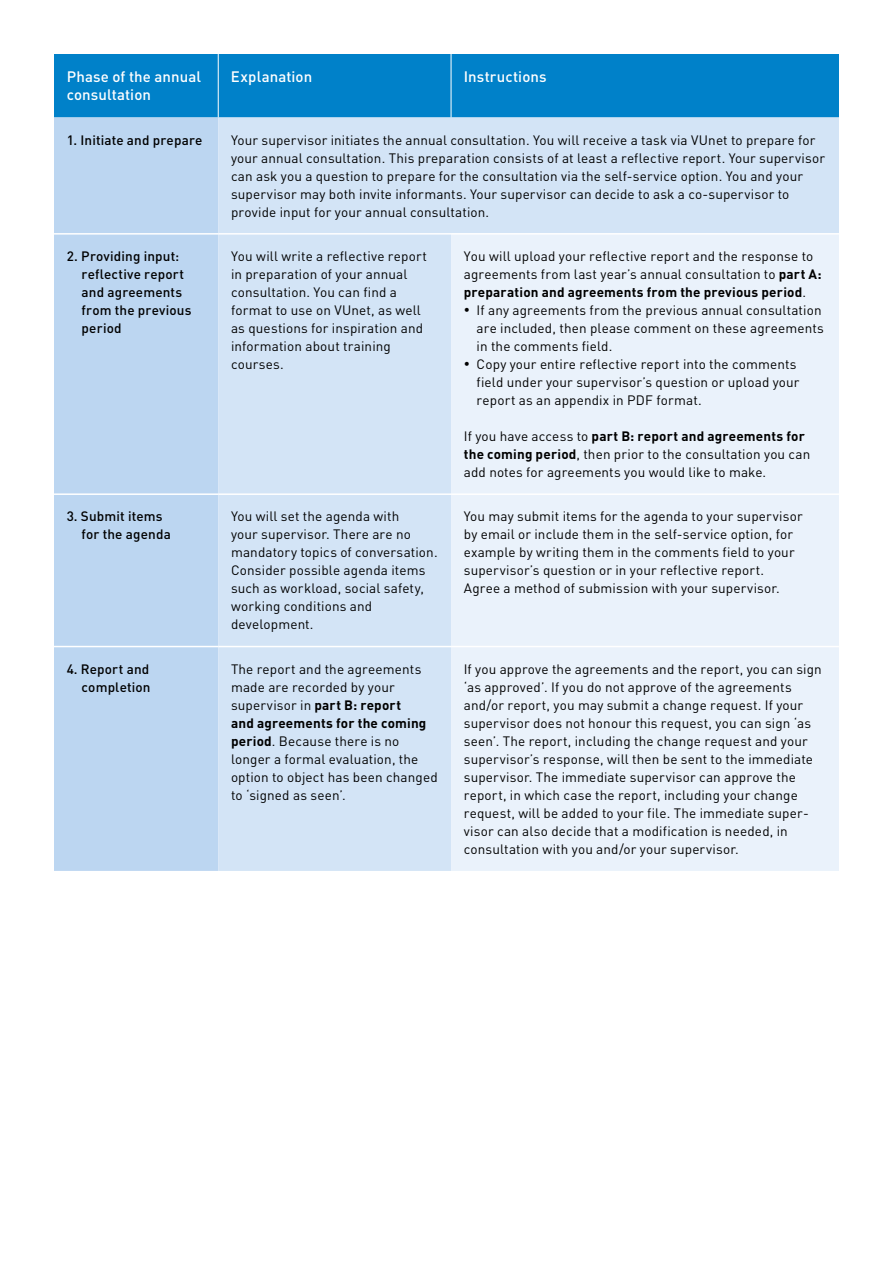
<style>
.page{position:relative;width:893px;height:1263px;background:#fff}
.page>*{position:absolute;margin:0;border:0;box-sizing:border-box;transform-origin:0 0}
.t1{font:500 15px/18px "DIN Pro";letter-spacing:.005em;color:#fff}
.t2{font:13.5px/18px "DIN Pro";letter-spacing:.01em;color:#000}
.t3{font:500 13.5px/18px "DIN Pro";letter-spacing:.01em;color:#000}
.s1{font-weight:700}
</style>
<div class="page">
<div style="left:54px;top:54px;width:785px;height:63px;background:#0081c9"></div>
<div style="left:54px;top:117px;width:164px;height:754px;background:#bcd6f1"></div>
<div style="left:218px;top:117px;width:621px;height:754px;background:#d3e4f6"></div>
<div style="left:451px;top:235px;width:388px;height:636px;background:#eaf2fb"></div>
<hr style="left:218px;top:54px;width:1px;height:63px;background:#fff">
<hr style="left:451px;top:54px;width:1px;height:63px;background:#fff">
<hr style="left:54px;top:233px;width:164px;height:2px;background:#fff">
<hr style="left:218px;top:233px;width:233px;height:2px;background:#fff">
<hr style="left:451px;top:233px;width:388px;height:2px;background:#fff">
<hr style="left:54px;top:493px;width:164px;height:2px;background:#fff">
<hr style="left:218px;top:493px;width:233px;height:2px;background:#fff">
<hr style="left:451px;top:493px;width:388px;height:2px;background:#fff">
<hr style="left:54px;top:646px;width:164px;height:1px;background:#fff">
<hr style="left:218px;top:646px;width:233px;height:1px;background:#fff">
<hr style="left:451px;top:646px;width:388px;height:1px;background:#fff">
<p class="t1" style="left:67px;top:66px;width:136px">Phase of the annual consultation</p>
<p class="t1" style="left:231px;top:66px;width:83px">Explanation</p>
<p class="t1" style="left:464px;top:66px;width:84px">Instructions</p>
<p class="t3" style="left:67px;top:129px;width:137px">1. Initiate and prepare</p>
<p class="t2" style="left:231px;top:130px;width:595px">Your supervisor initiates the annual consultation. You will receive a task via VUnet to prepare for your annual consultation. This preparation consists of at least a reflective report. Your supervisor can ask you a question to prepare for the consultation via the self-service option. You and your supervisor may both invite informants. Your supervisor can decide to ask a co-supervisor to provide input for your annual consultation.</p>
<p class="t3" style="left:82px;top:246px;width:111px;text-indent:-15px">2. Providing input: reflective report and agreements from the previous period</p>
<p class="t2" style="left:231px;top:246px;width:197px">You will write a reflective report in preparation of your annual consultation. You can find a format to use on VUnet, as well as questions for inspiration and information about training courses.</p>
<p class="t2" style="left:464px;top:246px;width:359px">You will upload your reflective report and the response to agreements from last year’s annual consultation to <span class="s1">part A: preparation and agreements from the previous period</span>.</p>
<p class="t2" style="left:477px;top:300px;width:349px;text-indent:-13px">• If any agreements from the previous annual consultation are included, then please comment on these agreements in the comments field.</p>
<p class="t2" style="left:477px;top:354px;width:325px;text-indent:-13px">• Copy your entire reflective report into the comments field under your supervisor’s question or upload your report as an appendix in PDF format.</p>
<p class="t2" style="left:464px;top:426px;width:348px">If you have access to <span class="s1">part B: report and agreements for the coming period</span>, then prior to the consultation you can add notes for agreements you would like to make.</p>
<p class="t3" style="left:82px;top:506px;width:91px;text-indent:-15px">3. Submit items for the agenda</p>
<p class="t2" style="left:231px;top:506px;width:208px">You will set the agenda with<br>your supervisor. There are no mandatory topics of conversation.<br>Consider possible agenda items such as workload, social safety, working conditions and development.</p>
<p class="t2" style="left:464px;top:506px;width:340px">You may submit items for the agenda to your supervisor by email or include them in the self-service option, for example by writing them in the comments field to your supervisor’s question or in your reflective report.<br>Agree a method of submission with your supervisor.</p>
<p class="t3" style="left:67px;top:658px;width:85px;text-align:right">4. Report and completion</p>
<p class="t2" style="left:231px;top:658px;width:208px">The report and the agreements made are recorded by your supervisor in <span class="s1">part B: report<br>and agreements for the coming period</span>. Because there is no longer a formal evaluation, the option to object has been changed to ‘signed as seen’.</p>
<p class="t2" style="left:464px;top:658px;width:359px">If you approve the agreements and the report, you can sign ‘as approved’. If you do not approve of the agreements and/or report, you may submit a change request. If your supervisor does not honour this request, you can sign ‘as seen’. The report, including the change request and your supervisor’s response, will then be sent to the immediate supervisor. The immediate supervisor can approve the report, in which case the report, including your change request, will be added to your file. The immediate super&shy;visor can also decide that a modification is needed, in consultation with you and/or your supervisor.</p>
</div>
